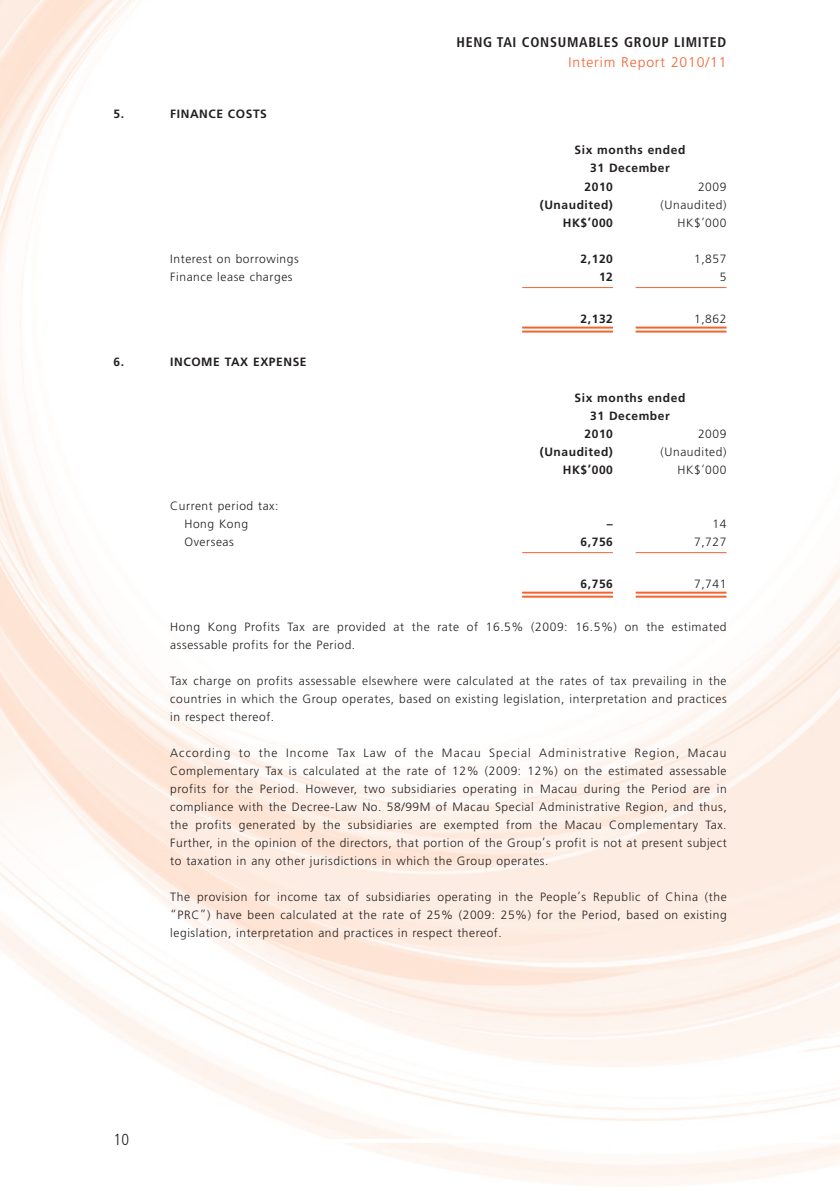
<style>
.page{position:relative;width:840px;height:1191px;background:#fff}
.page>*{position:absolute;margin:0;border:0;box-sizing:border-box;transform-origin:0 0}
.t1{font:300 condensed 16px "Frutiger LT Std";color:#231f20}
.t2{font:700 condensed 14px "Frutiger LT Std";letter-spacing:.05em;color:#231f20}
.t3{font:300 14px "Frutiger LT Std";letter-spacing:.06em;color:#f26430}
.Notes{font:300 12px/18px "Frutiger LT Std";letter-spacing:.05em;color:#231f20;text-align:justify}
.Notes-2{font:700 12px "Frutiger LT Std";letter-spacing:.05em;color:#231f20}
.Notes_HD1{font:700 12px "Frutiger LT Std";letter-spacing:.05em;color:#231f20}
</style>
<div class="page">
<img style="left:0;top:0;width:839px;height:1186px">
<hr style="left:0;top:1138px;width:839px;height:4px;background:#fff">
<hr style="left:522px;top:287px;width:90px;height:1px;background:#f26430">
<hr style="left:635px;top:287px;width:91px;height:1px;background:#f26430">
<hr style="left:522px;top:326px;width:90px;height:2px;background:#f26430">
<hr style="left:522px;top:330px;width:90px;height:2px;background:#f26430">
<hr style="left:635px;top:326px;width:91px;height:2px;background:#f26430">
<hr style="left:635px;top:330px;width:91px;height:2px;background:#f26430">
<hr style="left:522px;top:552px;width:90px;height:1px;background:#f26430">
<hr style="left:635px;top:552px;width:91px;height:1px;background:#f26430">
<hr style="left:522px;top:591px;width:90px;height:2px;background:#f26430">
<hr style="left:522px;top:595px;width:90px;height:2px;background:#f26430">
<hr style="left:635px;top:591px;width:91px;height:2px;background:#f26430">
<hr style="left:635px;top:595px;width:91px;height:2px;background:#f26430">
<p class="Notes_HD1" style="left:113px;top:107px;width:12px">5.</p>
<p class="Notes_HD1" style="left:170px;top:107px;width:98px">FINANCE COSTS</p>
<p class="t2" style="left:456px;top:33px;width:271px">HENG TAI CONSUMABLES GROUP LIMITED</p>
<p class="t3" style="left:568px;top:54px;width:159px">Interim Report 2010/11</p>
<p class="Notes-2" style="left:574px;top:143px;width:112px">Six months ended</p>
<p class="Notes-2" style="left:590px;top:161px;width:81px">31 December</p>
<p class="Notes-2" style="left:584px;top:179px;width:30px">2010</p>
<p class="Notes" style="left:697px;top:177px;width:30px">2009</p>
<p class="Notes-2" style="left:539px;top:197px;width:75px">(Unaudited)</p>
<p class="Notes" style="left:660px;top:195px;width:67px">(Unaudited)</p>
<p class="Notes-2" style="left:562px;top:215px;width:52px">HK$’000</p>
<p class="Notes" style="left:677px;top:213px;width:50px">HK$’000</p>
<p class="Notes" style="left:170px;top:249px;width:130px">Interest on borrowings</p>
<p class="Notes-2" style="left:580px;top:251px;width:34px">2,120</p>
<p class="Notes" style="left:693px;top:249px;width:34px">1,857</p>
<p class="Notes" style="left:170px;top:267px;width:124px">Finance lease charges</p>
<p class="Notes-2" style="left:598px;top:269px;width:15px">12</p>
<p class="Notes" style="left:719px;top:267px;width:8px">5</p>
<p class="Notes-2" style="left:580px;top:311px;width:34px">2,132</p>
<p class="Notes" style="left:693px;top:309px;width:34px">1,862</p>
<p class="Notes_HD1" style="left:113px;top:354px;width:12px">6.</p>
<p class="Notes_HD1" style="left:170px;top:354px;width:138px">INCOME TAX EXPENSE</p>
<p class="Notes-2" style="left:574px;top:390px;width:112px">Six months ended</p>
<p class="Notes-2" style="left:590px;top:408px;width:81px">31 December</p>
<p class="Notes-2" style="left:584px;top:426px;width:30px">2010</p>
<p class="Notes" style="left:697px;top:424px;width:30px">2009</p>
<p class="Notes-2" style="left:539px;top:444px;width:75px">(Unaudited)</p>
<p class="Notes" style="left:660px;top:442px;width:67px">(Unaudited)</p>
<p class="Notes-2" style="left:562px;top:462px;width:52px">HK$’000</p>
<p class="Notes" style="left:677px;top:460px;width:50px">HK$’000</p>
<p class="Notes" style="left:170px;top:496px;width:110px">Current period tax:</p>
<p class="Notes" style="left:184px;top:514px;width:65px">Hong Kong</p>
<p class="Notes-2" style="left:606px;top:516px;width:7px">–</p>
<p class="Notes" style="left:712px;top:514px;width:15px">14</p>
<p class="Notes" style="left:184px;top:532px;width:51px">Overseas</p>
<p class="Notes-2" style="left:580px;top:534px;width:34px">6,756</p>
<p class="Notes" style="left:693px;top:532px;width:34px">7,727</p>
<p class="Notes-2" style="left:580px;top:576px;width:34px">6,756</p>
<p class="Notes" style="left:693px;top:574px;width:34px">7,741</p>
<p class="Notes" style="left:170px;top:617px;width:557px">Hong Kong Profits Tax are provided at the rate of 16.5% (2009: 16.5%) on the estimated assessable profits for the Period.</p>
<p class="Notes" style="left:170px;top:671px;width:557px">Tax charge on profits assessable elsewhere were calculated at the rates of tax prevailing in the countries in which the Group operates, based on existing legislation, interpretation and practices in respect thereof.</p>
<p class="Notes" style="left:170px;top:743px;width:557px">According to the Income Tax Law of the Macau Special Administrative Region, Macau Complementary Tax is calculated at the rate of 12% (2009: 12%) on the estimated assessable profits for the Period. However, two subsidiaries operating in Macau during the Period are in compliance with the Decree-Law No. 58/99M of Macau Special Administrative Region, and thus, the profits generated by the subsidiaries are exempted from the Macau Complementary Tax.<br>Further, in the opinion of the directors, that portion of the Group’s profit is not at present subject to taxation in any other jurisdictions in which the Group operates.</p>
<p class="Notes" style="left:170px;top:887px;width:557px">The provision for income tax of subsidiaries operating in the People’s Republic of China (the “PRC”) have been calculated at the rate of 25% (2009: 25%) for the Period, based on existing legislation, interpretation and practices in respect thereof.</p>
<h1 class="t1" style="left:113px;top:1130px;width:17px">10</h1>
</div>
